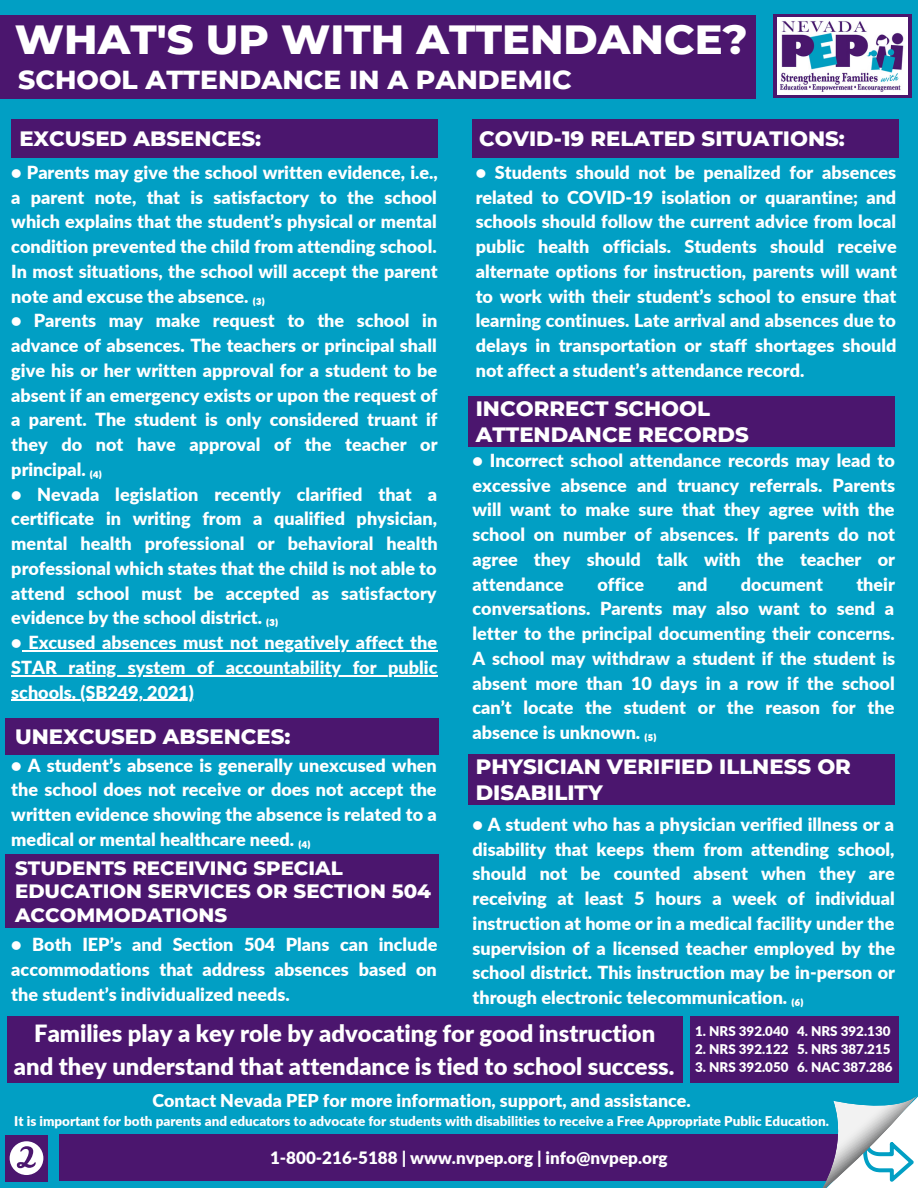
<style>
.page{position:relative;width:918px;height:1188px;background:#019fc4}
.page>*{position:absolute;margin:0;border:0;box-sizing:border-box;transform-origin:0 0}
.t1{font:800 41.55px "Montserrat";color:#fff}
.t2{font:800 26.55px "Montserrat";color:#fff}
.t3{font:900 23.7px/32.8px "Lato";color:#fff;text-align:center}
.t4{font:800 21.3px/25.8px "Montserrat";color:#fff}
.t5{font:800 19.8px/23.7px "Montserrat";color:#fff}
.t6{font:900 18px/24.8px "Lato";color:#fff;text-align:justify}
.t7{font:900 17.85px "Lato";color:#fff}
.t8{font:900 16.95px "Lato";color:#fff}
.t9{font:900 13.5px "Lato";color:#fff}
.t10{font:900 13.35px "Lato";color:#fff}
</style>
<div class="page">
<div style="left:59px;top:1135px;width:797px;height:46px;background:#4b166e"></div>
<div style="left:0;top:15px;width:756px;height:83px;background:#4b166e"></div>
<svg style="left:807px;top:1026px;width:111px;height:162px"></svg>
<hr style="left:22px;top:650px;width:415px;height:1px;background:#fff">
<hr style="left:11px;top:675px;width:427px;height:1px;background:#fff">
<hr style="left:11px;top:700px;width:183px;height:1px;background:#fff">
<div style="left:11px;top:120px;width:427px;height:38px;background:#4b166e"></div>
<div style="left:5px;top:1135px;width:43px;height:46px;background:#4b166e"></div>
<div style="left:5px;top:718px;width:433px;height:36px;background:#4b166e"></div>
<div style="left:5px;top:855px;width:433px;height:73px;background:#4b166e"></div>
<div style="left:472px;top:120px;width:426px;height:38px;background:#4b166e"></div>
<div style="left:469px;top:396px;width:426px;height:51px;background:#4b166e"></div>
<div style="left:7px;top:1017px;width:676px;height:66px;background:#4b166e"></div>
<div style="left:469px;top:755px;width:426px;height:50px;background:#4b166e"></div>
<svg style="left:10px;top:1141px;width:33px;height:34px"></svg>
<div style="left:690px;top:1017px;width:208px;height:66px;background:#4b166e"></div>
<svg style="left:773px;top:15px;width:138px;height:83px"></svg>
<img style="left:777px;top:18px;width:131px;height:76px">
<h1 class="t1" style="left:15px;top:14px;width:734px">WHAT'S UP WITH ATTENDANCE?</h1>
<h1 class="t2" style="left:18px;top:63px;width:555px">SCHOOL ATTENDANCE IN A PANDEMIC</h1>
<p class="t4" style="left:19px;top:126px;width:243px">EXCUSED ABSENCES:</p>
<p class="t6" style="left:11px;top:159px;width:428px">• Parents may give the school written evidence, i.e., a parent note, that is satisfactory to the school which explains that the student’s physical or mental condition prevented the child from attending school.<br>In most situations, the school will accept the parent note and excuse the absence. ₍₃₎</p>
<p class="t6" style="left:11px;top:308px;width:428px">• Parents may make request to the school in advance of absences. The teachers or principal shall give his or her written approval for a student to be absent if an emergency exists or upon the request of a parent. The student is only considered truant if they do not have approval of the teacher or principal. ₍₄₎</p>
<p class="t6" style="left:11px;top:481px;width:428px">• Nevada legislation recently clarified that a certificate in writing from a qualified physician, mental health professional or behavioral health professional which states that the child is not able to attend school must be accepted as satisfactory evidence by the school district. ₍₃₎</p>
<p class="t6" style="left:11px;top:630px;width:428px">• Excused absences must not negatively affect the STAR rating system of accountability for public schools. (SB249, 2021)</p>
<p class="t4" style="left:15px;top:723px;width:277px">UNEXCUSED ABSENCES:</p>
<p class="t6" style="left:11px;top:752px;width:427px">• A student’s absence is generally unexcused when the school does not receive or does not accept the written evidence showing the absence is related to a medical or mental healthcare need. ₍₄₎</p>
<p class="t5" style="left:15px;top:856px;width:417px">STUDENTS RECEIVING SPECIAL<br>EDUCATION SERVICES OR SECTION 504<br>ACCOMMODATIONS</p>
<p class="t6" style="left:11px;top:932px;width:428px">• Both IEP’s and Section 504 Plans can include accommodations that address absences based on the student’s individualized needs.</p>
<p class="t4" style="left:479px;top:126px;width:367px">COVID-19 RELATED SITUATIONS:</p>
<p class="t6" style="left:476px;top:159px;width:423px">• Students should not be penalized for absences related to COVID-19 isolation or quarantine; and schools should follow the current advice from local public health officials. Students should receive alternate options for instruction, parents will want to work with their student’s school to ensure that learning continues. Late arrival and absences due to delays in transportation or staff shortages should not affect a student’s attendance record.</p>
<p class="t4" style="left:476px;top:396px;width:275px">INCORRECT SCHOOL<br>ATTENDANCE RECORDS</p>
<p class="t6" style="left:473px;top:448px;width:424px">• Incorrect school attendance records may lead to excessive absence and truancy referrals. Parents will want to make sure that they agree with the school on number of absences. If parents do not agree they should talk with the teacher or attendance</p>
<p class="t6" style="left:473px;top:571px;width:424px;text-indent:384px">their conversations. Parents may also want to send a letter to the principal documenting their concerns.<br>A school may withdraw a student if the student is absent more than 10 days in a row if the school can’t locate the student or the reason for the absence is unknown. ₍₅₎</p>
<p class="t4" style="left:476px;top:754px;width:377px">PHYSICIAN VERIFIED ILLNESS OR<br>DISABILITY</p>
<p class="t6" style="left:473px;top:811px;width:424px">• A student who has a physician verified illness or a disability that keeps them from attending school, should not be counted absent when they are receiving at least 5 hours a week of individual instruction at home or in a medical facility under the supervision of a licensed teacher employed by the school district. This instruction may be in-person or through electronic telecommunication. ₍₆₎</p>
<p class="t3" style="left:14px;top:1017px;width:662px">Families play a key role by advocating for good instruction and they understand that attendance is tied to school success.</p>
<p class="t10" style="left:695px;top:1023px;width:197px">1. NRS 392.040 4. NRS 392.130</p>
<p class="t6" style="left:597px;top:571px;width:48px">office</p>
<p class="t6" style="left:678px;top:571px;width:31px">and</p>
<p class="t6" style="left:741px;top:571px;width:83px">document</p>
<p class="t10" style="left:695px;top:1041px;width:197px">2. NRS 392.122 5. NRS 387.215</p>
<p class="t10" style="left:695px;top:1059px;width:199px">3. NRS 392.050 6. NAC 387.286</p>
<p class="t7" style="left:153px;top:1089px;width:540px">Contact Nevada PEP for more information, support, and assistance.</p>
<p class="t9" style="left:14px;top:1113px;width:816px">It is important for both parents and educators to advocate for students with disabilities to receive a Free Appropriate Public Education.</p>
<p class="t8" style="left:270px;top:1148px;width:399px">1-800-216-5188 | www.nvpep.org | info@nvpep.org</p>
</div>
